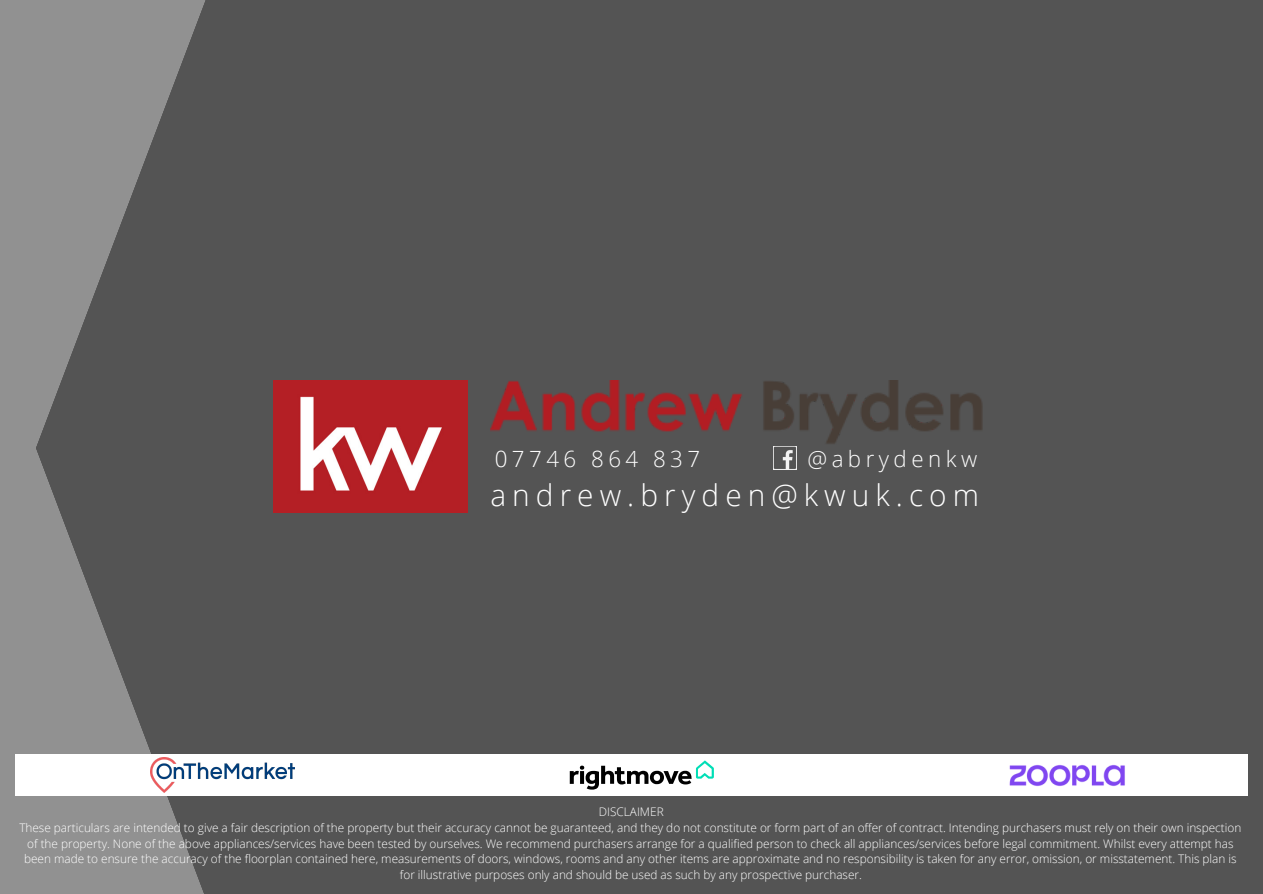
<style>
.page{position:relative;width:1263px;height:894px;background:#fff}
.page>*{position:absolute;margin:0;border:0;box-sizing:border-box;transform-origin:0 0}
.t1{font:300 29.85px "Open Sans";letter-spacing:.205em;color:#fff}
.t2{font:300 22.35px "Open Sans";letter-spacing:.2em;color:#fff}
.t3{font:300 11.85px/15.8px "Open Sans";color:#fff;text-align:center}
</style>
<div class="page">
<div style="left:0;top:0;width:1263px;height:893px;background:#545454"></div>
<svg style="left:0;top:0;width:206px;height:331px;fill:#919191"></svg>
<svg style="left:0;top:331px;width:222px;height:562px"></svg>
<img style="left:490px;top:380px;width:493px;height:64px">
<img style="left:274px;top:380px;width:193px;height:132px">
<img style="left:774px;top:446px;width:22px;height:23px">
<div style="left:15px;top:754px;width:1232px;height:41px;background:#fff"></div>
<img style="left:151px;top:757px;width:143px;height:35px">
<img style="left:1009px;top:764px;width:116px;height:23px">
<svg style="left:570px;top:760px;width:144px;height:29px"></svg>
<p class="t2" style="left:495px;top:443px;width:207px">07746 864 837</p>
<p class="t2" style="left:807px;top:443px;width:171px">@abrydenkw</p>
<p class="t1" style="left:490px;top:473px;width:490px">andrew.bryden@kwuk.com</p>
<p class="t3" style="left:599px;top:803px;width:66px">DISCLAIMER</p>
<p class="t3" style="left:19px;top:819px;width:1223px">These particulars are intended to give a fair description of the property but their accuracy cannot be guaranteed, and they do not constitute or form part of an offer of contract. Intending purchasers must rely on their own inspection of the property. None of the above appliances/services have been tested by ourselves. We recommend purchasers arrange for a qualified person to check all appliances/services before legal commitment. Whilst every attempt has been made to ensure the accuracy of the floorplan contained here, measurements of doors, windows, rooms and any other items are approximate and no responsibility is taken for any error, omission, or misstatement. This plan is for illustrative purposes only and should be used as such by any prospective purchaser.</p>
</div>
